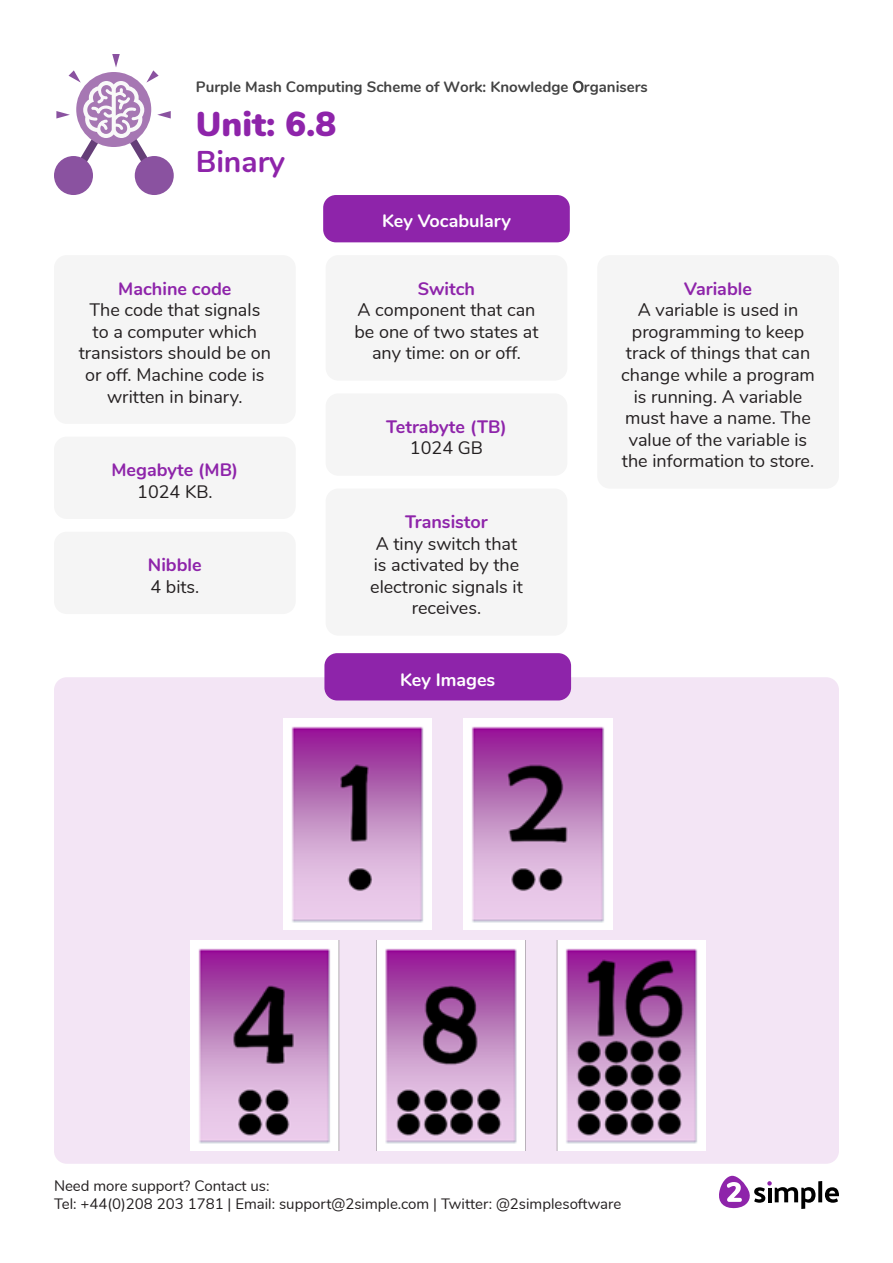
<style>
.page{position:relative;width:893px;height:1263px;background:#fff}
.page>*{position:absolute;margin:0;border:0;box-sizing:border-box;transform-origin:0 0}
.t1{font:900 34.5px "Nunito";color:#8e24aa}
.t2{font:700 30px "Nunito";color:#8e24aa}
.t3{font:18px/21.6px "Nunito";color:#231f20;text-align:center}
.t4{font:700 18px "Nunito";color:#8e24aa}
.t5{font:700 18px "Nunito";color:#fff}
.t6{font:15px/18px "Nunito";color:#231f20}
.t7{font:700 15px "Nunito";color:#424242}
.s1{font-weight:400}
</style>
<div class="page">
<svg style="left:818px;top:1181px;width:4px;height:21px"></svg>
<svg style="left:825px;top:1187px;width:14px;height:16px"></svg>
<svg style="left:719px;top:1176px;width:96px;height:33px"></svg>
<div style="left:54px;top:156px;width:39px;height:39px;background:#8a52a0;border-radius:50%"></div>
<div style="left:135px;top:156px;width:39px;height:39px;background:#8a52a0;border-radius:50%"></div>
<svg style="left:56px;top:54px;width:115px;height:133px"></svg>
<div style="left:323px;top:195px;width:247px;height:47px;background:#8e24aa;border-radius:13px"></div>
<div style="left:54px;top:255px;width:242px;height:169px;background:#f5f5f5;border-radius:13px"></div>
<div style="left:54px;top:437px;width:242px;height:82px;background:#f5f5f5;border-radius:13px"></div>
<div style="left:54px;top:532px;width:242px;height:82px;background:#f5f5f5;border-radius:13px"></div>
<div style="left:326px;top:255px;width:241px;height:126px;background:#f5f5f5;border-radius:13px"></div>
<div style="left:326px;top:393px;width:241px;height:83px;background:#f5f5f5;border-radius:13px"></div>
<div style="left:326px;top:488px;width:241px;height:148px;background:#f5f5f5;border-radius:13px"></div>
<div style="left:597px;top:255px;width:242px;height:234px;background:#f5f5f5;border-radius:13px"></div>
<div style="left:54px;top:677px;width:785px;height:487px;background:#f3e5f5;border-radius:13px"></div>
<div style="left:324px;top:653px;width:247px;height:47px;background:#8e24aa;border-radius:13px"></div>
<img style="left:283px;top:718px;width:149px;height:211px">
<img style="left:464px;top:718px;width:148px;height:211px">
<img style="left:190px;top:941px;width:515px;height:210px">
<p class="t7" style="left:196px;top:76px;width:453px">Purple Mash Computing Scheme of Work: Knowledge <span class="s1">O</span>rganisers</p>
<p class="t1" style="left:196px;top:98px;width:142px">Unit: 6.8</p>
<p class="t2" style="left:196px;top:139px;width:91px">Binary</p>
<p class="t5" style="left:382px;top:208px;width:130px">Key Vocabulary</p>
<p class="t4" style="left:118px;top:275px;width:115px">Machine code</p>
<p class="t3" style="left:79px;top:298px;width:194px">The code that signals<br>to a computer which transistors should be on or off. Machine code is written in binary.</p>
<p class="t4" style="left:111px;top:456px;width:128px">Megabyte (MB)</p>
<p class="t3" style="left:137px;top:480px;width:77px">1024 KB.</p>
<p class="t4" style="left:148px;top:552px;width:55px">Nibble</p>
<p class="t3" style="left:150px;top:575px;width:50px">4 bits.</p>
<p class="t4" style="left:418px;top:275px;width:59px">Switch</p>
<p class="t3" style="left:354px;top:298px;width:186px">A component that can be one of two states at any time: on or off.</p>
<p class="t4" style="left:386px;top:413px;width:122px">Tetrabyte (TB)</p>
<p class="t3" style="left:410px;top:436px;width:75px">1024 GB</p>
<p class="t4" style="left:405px;top:508px;width:84px">Transistor</p>
<p class="t3" style="left:370px;top:531px;width:154px">A tiny switch that is activated by the electronic signals it receives.</p>
<p class="t5" style="left:400px;top:666px;width:97px">Key Images</p>
<p class="t4" style="left:684px;top:275px;width:69px">Variable</p>
<p class="t3" style="left:621px;top:298px;width:195px">A variable is used in programming to keep track of things that can change while a program is running. A variable must have a name. The value of the variable is the information to store.</p>
<p class="t6" style="left:54px;top:1176px;width:569px">Need more support? Contact us:<br>Tel: +44(0)208 203 1781 | Email: support@2simple.com | Twitter: @2simplesoftware</p>
</div>
